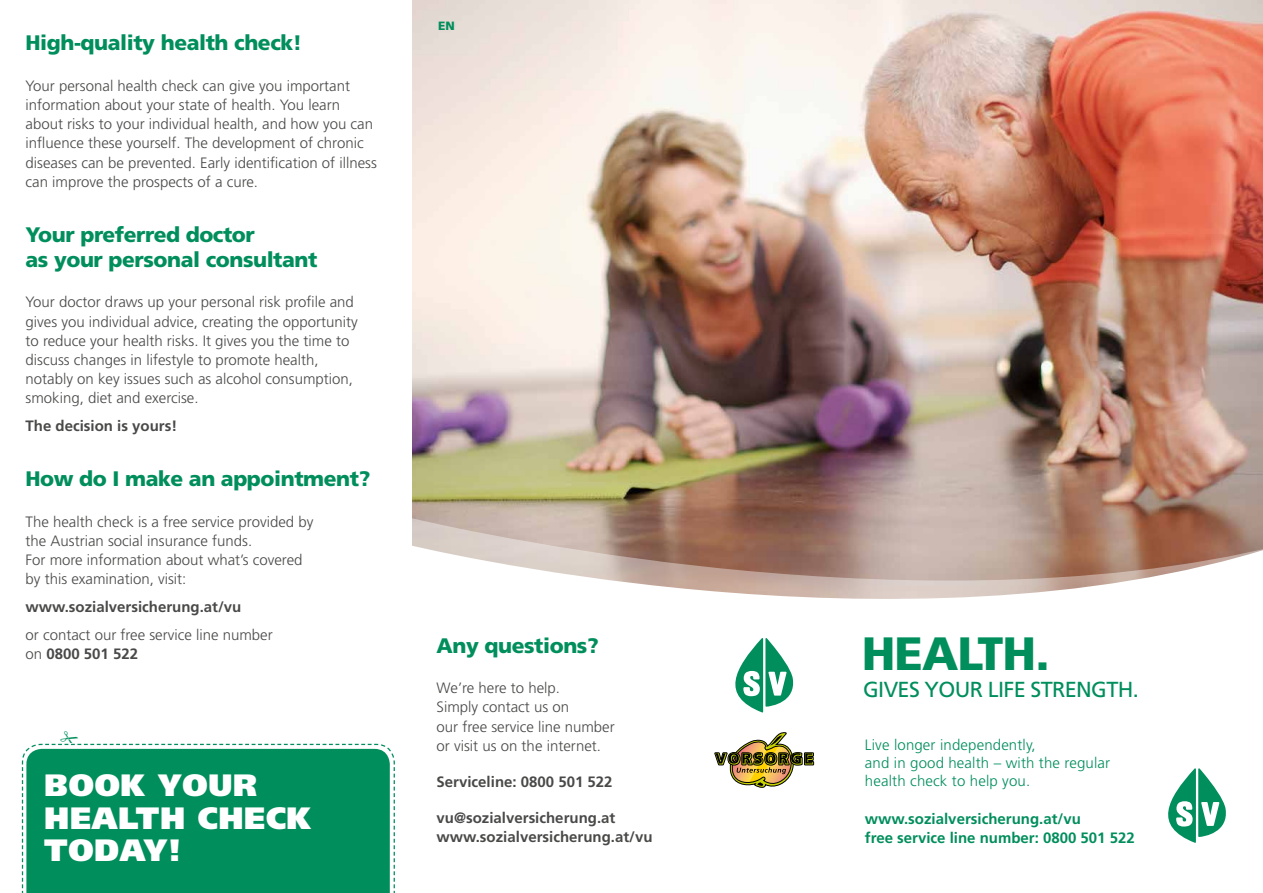
<style>
.page{position:relative;width:1263px;height:893px;background:#fff}
.page>*{position:absolute;margin:0;border:0;box-sizing:border-box;transform-origin:0 0}
.t1{font:900 46.65px "Frutiger";letter-spacing:-.02em;color:#008e5c}
.t2{font:900 30.9px/32.4px "Frutiger";letter-spacing:.02em;color:#fff}
.t3{font:21.75px "Frutiger";letter-spacing:-.03em;color:#008e5c}
.t4{font:900 21px/25.2px "Frutiger";letter-spacing:-.02em;color:#008e5c}
.t5{font:300 15px/19.2px "Frutiger";color:#494948}
.t6{font:700 15px/19.2px "Frutiger";color:#494948}
.t7{font:300 15px/18px "Frutiger";letter-spacing:.01em;color:#008e5c}
.t8{font:700 15px/19.2px "Frutiger";color:#008e5c}
.t9{font:900 12px "Frutiger LTCYR";color:#008e5c}
.s1{font-weight:700}
</style>
<div class="page">
<img style="left:412px;top:0;width:851px;height:486px">
<svg style="left:412px;top:486px;width:851px;height:58px;background:#ac8f7c"></svg>
<svg style="left:412px;top:544px;width:851px;height:221px"></svg>
<div style="left:21px;top:743px;width:374px;height:150px;background:#008e5c"></div>
<svg style="left:714px;top:732px;width:100px;height:56px"></svg>
<svg style="left:1168px;top:768px;width:58px;height:75px"></svg>
<svg style="left:735px;top:638px;width:58px;height:74px"></svg>
<svg style="left:44px;top:743px;width:328px;height:2px"></svg>
<h3 class="t4" style="left:26px;top:30px;width:278px">High-quality health check!</h3>
<p class="t5" style="left:26px;top:76px;width:353px">Your personal health check can give you important information about your state of health. You learn about risks to your individual health, and how you can influence these yourself. The development of chronic diseases can be prevented. Early identification of illness can improve the prospects of a cure.</p>
<h3 class="t4" style="left:26px;top:221px;width:293px">Your preferred doctor<br>as your personal consultant</h3>
<p class="t5" style="left:26px;top:293px;width:334px">Your doctor draws up your personal risk profile and gives you individual advice, creating the opportunity to reduce your health risks. It gives you the time to discuss changes in lifestyle to promote health, notably on key issues such as alcohol consumption, smoking, diet and exercise.</p>
<p class="t6" style="left:26px;top:416px;width:153px">The decision is yours!</p>
<h3 class="t4" style="left:26px;top:466px;width:346px">How do I make an appointment?</h3>
<p class="t5" style="left:26px;top:512px;width:289px">The health check is a free service provided by the Austrian social insurance funds.<br>For more information about what’s covered by this examination, visit:</p>
<p class="t6" style="left:26px;top:597px;width:217px">www.sozialversicherung.at/vu</p>
<p class="t5" style="left:26px;top:625px;width:249px">or contact our free service line number on <span class="s1">0800 501 522</span></p>
<h2 class="t2" style="left:44px;top:769px;width:269px">BOOK YOUR<br>HEALTH CHECK<br>TODAY!</h2>
<p class="t9" style="left:438px;top:19px;width:18px">EN</p>
<h3 class="t4" style="left:437px;top:632px;width:164px">Any questions?</h3>
<p class="t5" style="left:437px;top:678px;width:180px">We’re here to help.<br>Simply contact us on<br>our free service line number or visit us on the internet.</p>
<p class="t6" style="left:437px;top:772px;width:177px">Serviceline: 0800 501 522</p>
<p class="t6" style="left:437px;top:808px;width:217px">vu@sozialversicherung.at www.sozialversicherung.at/vu</p>
<h1 class="t1" style="left:862px;top:625px;width:189px">HEALTH.</h1>
<h3 class="t3" style="left:863px;top:677px;width:277px">GIVES YOUR LIFE STRENGTH.</h3>
<p class="t7" style="left:865px;top:735px;width:247px">Live longer independently,<br>and in good health – with the regular health check to help you.</p>
<p class="t8" style="left:865px;top:809px;width:271px">www.sozialversicherung.at/vu<br>free service line number: 0800 501 522</p>
</div>
